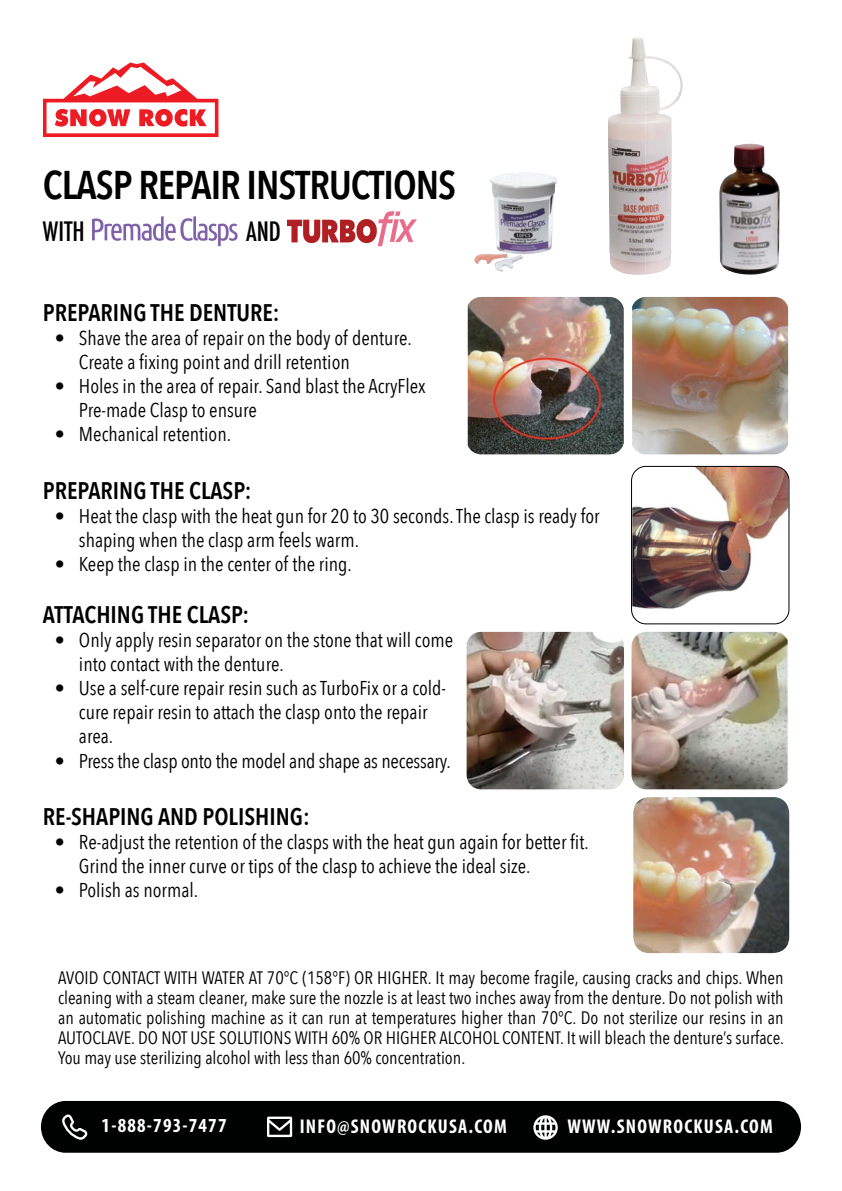
<style>
.page{position:relative;width:842px;height:1191px;background:#fff}
.page>*{position:absolute;margin:0;border:0;box-sizing:border-box;transform-origin:0 0}
.t1{font:600 40px "Avenir Next Condensed";letter-spacing:-.025em;color:#000}
.t2{font:500 condensed 26px "Futura";color:#000}
.t3{font:600 24px "Avenir Next Condensed";color:#000}
.t4{font:20px/24px "Avenir Next Condensed";color:#000}
.t5{font:700 condensed 20px "Myriad Pro";letter-spacing:.06em;color:#fff}
.t6{font:18px/20px "Avenir Next Condensed";color:#000;text-align:justify}
</style>
<div class="page">
<img style="left:620px;top:37px;width:25px;height:60px">
<img style="left:645px;top:54px;width:38px;height:43px">
<img style="left:608px;top:97px;width:72px;height:59px">
<img style="left:608px;top:156px;width:64px;height:119px">
<img style="left:719px;top:144px;width:61px;height:131px">
<img style="left:474px;top:172px;width:83px;height:92px">
<img style="left:633px;top:797px;width:156px;height:156px">
<img style="left:468px;top:297px;width:156px;height:157px">
<img style="left:632px;top:466px;width:156px;height:157px">
<div style="left:631px;top:466px;width:158px;height:158px;border:1px solid #000;border-radius:14px"></div>
<img style="left:632px;top:297px;width:156px;height:157px">
<img style="left:467px;top:632px;width:157px;height:157px">
<img style="left:631px;top:632px;width:157px;height:157px">
<svg style="left:43px;top:62px;width:175px;height:75px"></svg>
<div style="left:41px;top:1101px;width:760px;height:51px;background:#000101;border-radius:25px"></div>
<svg style="left:62px;top:1114px;width:25px;height:25px"></svg>
<svg style="left:267px;top:1116px;width:25px;height:21px"></svg>
<svg style="left:533px;top:1115px;width:25px;height:24px"></svg>
<svg style="left:92px;top:216px;width:146px;height:30px"></svg>
<svg style="left:287px;top:211px;width:130px;height:35px"></svg>
<h1 class="t1" style="left:43px;top:150px;width:415px">CLASP REPAIR INSTRUCTIONS</h1>
<h2 class="t2" style="left:43px;top:215px;width:43px">WITH</h2>
<h2 class="t2" style="left:246px;top:215px;width:36px">AND</h2>
<p class="t3" style="left:43px;top:292px;width:238px">PREPARING THE DENTURE:</p>
<p class="t4" style="left:79px;top:325px;width:334px;text-indent:-24px">• Shave the area of repair on the body of denture.<br>Create a fixing point and drill retention</p>
<p class="t4" style="left:79px;top:373px;width:348px;text-indent:-24px">• Holes in the area of repair. Sand blast the AcryFlex<br>Pre-made Clasp to ensure</p>
<p class="t4" style="left:55px;top:421px;width:178px">• Mechanical retention.</p>
<p class="t3" style="left:43px;top:469px;width:210px">PREPARING THE CLASP:</p>
<p class="t4" style="left:79px;top:502px;width:522px;text-indent:-24px">• Heat the clasp with the heat gun for 20 to 30 seconds. The clasp is ready for shaping when the clasp arm feels warm.</p>
<p class="t4" style="left:55px;top:550px;width:298px">• Keep the clasp in the center of the ring.</p>
<p class="t3" style="left:43px;top:594px;width:208px">ATTACHING THE CLASP:</p>
<p class="t4" style="left:79px;top:627px;width:376px;text-indent:-24px">• Only apply resin separator on the stone that will come into contact with the denture.</p>
<p class="t4" style="left:79px;top:675px;width:369px;text-indent:-24px">• Use a self-cure repair resin such as TurboFix or a cold&shy;cure repair resin to attach the clasp onto the repair area.</p>
<p class="t4" style="left:55px;top:747px;width:397px">• Press the clasp onto the model and shape as necessary.</p>
<p class="t3" style="left:43px;top:796px;width:268px">RE-SHAPING AND POLISHING:</p>
<p class="t4" style="left:79px;top:829px;width:511px;text-indent:-24px">• Re-adjust the retention of the clasps with the heat gun again for better fit.<br>Grind the inner curve or tips of the clasp to achieve the ideal size.</p>
<p class="t4" style="left:55px;top:877px;width:145px">• Polish as normal.</p>
<p class="t6" style="left:58px;top:967px;width:728px">AVOID CONTACT WITH WATER AT 70°C (158°F) OR HIGHER. It may become fragile, causing cracks and chips. When cleaning with a steam cleaner, make sure the nozzle is at least two inches away from the denture. Do not polish with an automatic polishing machine as it can run at temperatures higher than 70°C. Do not sterilize our resins in an AUTOCLAVE. DO NOT USE SOLUTIONS WITH 60% OR HIGHER ALCOHOL CONTENT. It will bleach the denture’s surface.<br>You may use sterilizing alcohol with less than 60% concentration.</p>
<p class="t5" style="left:102px;top:1112px;width:126px">1-888-793-7477</p>
<p class="t5" style="left:300px;top:1113px;width:209px">INFO@SNOWROCKUSA.COM</p>
<p class="t5" style="left:567px;top:1113px;width:207px">WWW.SNOWROCKUSA.COM</p>
</div>
